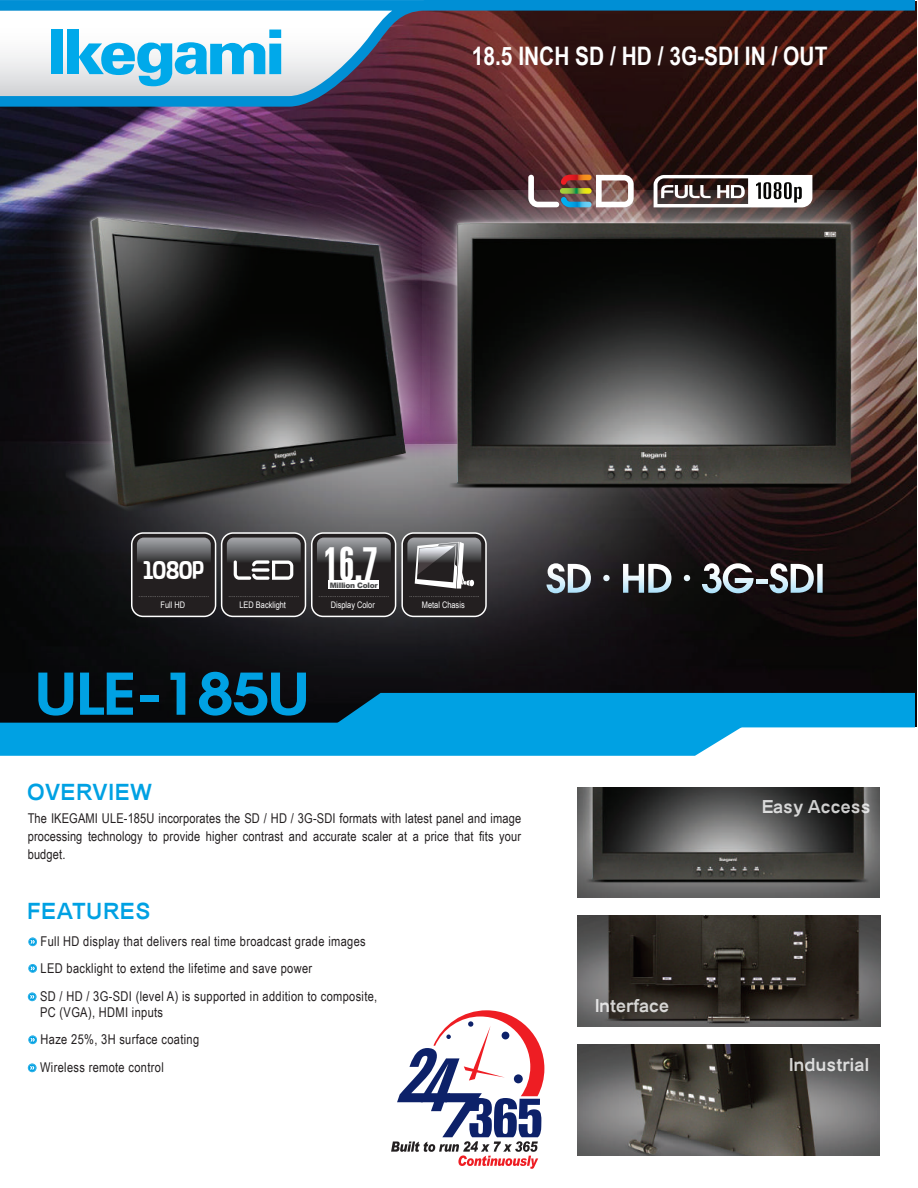
<style>
.page{position:relative;width:918px;height:1188px;background:#fff}
.page>*{position:absolute;margin:0;border:0;box-sizing:border-box;transform-origin:0 0}
.t1{font:600 57px "Avant Garde";letter-spacing:-.025em;color:#00a1e3;scale:1.16 1}
.t2{font:45px "Swiss 924 BT Regular B";color:#fff}
.t3{font:700 25.5px "Arial Narrow";color:#fff}
.t4{font:700 23.1px "Univia Pro";letter-spacing:-.05em;color:#fff;scale:.91 1}
.t5{font:700 22.5px "Catriel";letter-spacing:.025em;color:#00a1e3}
.t6{font:700 18px "Catriel";color:#fff}
.t7{font:13.5px/18px "Arial Narrow";letter-spacing:.025em;color:#231f20;text-align:justify}
.t8{font:9px "Arial Narrow";color:#fff}
.t9{font:900 7.5px "Arial";letter-spacing:-.035em;color:#4b4c4d}
.t10{font:5.4px "Gulim";color:#fff}
</style>
<div class="page">
<img style="left:577px;top:1044px;width:303px;height:111px">
<img style="left:578px;top:915px;width:302px;height:111px">
<img style="left:578px;top:788px;width:302px;height:110px">
<img style="left:0;top:1px;width:917px;height:726px">
<img style="left:429px;top:190px;width:458px;height:310px">
<img style="left:51px;top:152px;width:378px;height:378px">
<svg style="left:0;top:693px;width:915px;height:63px;background:#1b8ebd"></svg>
<svg style="left:28px;top:937px;width:9px;height:9px"></svg>
<svg style="left:28px;top:964px;width:9px;height:9px"></svg>
<svg style="left:28px;top:1035px;width:9px;height:9px"></svg>
<svg style="left:28px;top:992px;width:9px;height:9px"></svg>
<svg style="left:28px;top:1063px;width:9px;height:9px"></svg>
<svg style="left:391px;top:1010px;width:153px;height:159px"></svg>
<svg style="left:654px;top:175px;width:158px;height:32px"></svg>
<svg style="left:528px;top:175px;width:106px;height:32px"></svg>
<svg style="left:560px;top:188px;width:32px;height:6px"></svg>
<svg style="left:546px;top:563px;width:45px;height:30px"></svg>
<svg style="left:603px;top:575px;width:7px;height:6px"></svg>
<svg style="left:623px;top:564px;width:48px;height:29px"></svg>
<svg style="left:684px;top:575px;width:6px;height:6px"></svg>
<svg style="left:702px;top:563px;width:121px;height:30px;background:#6f7378"></svg>
<svg style="left:0;top:0;width:915px;height:107px;background:#362c37"></svg>
<svg style="left:131px;top:532px;width:356px;height:85px;background:#504e4f"></svg>
<svg style="left:0;top:9px;width:397px;height:96px"></svg>
<h3 class="t3" style="left:472px;top:37px;width:357px">18.5 INCH SD / HD / 3G-SDI IN / OUT</h3>
<h3 class="t4" style="left:143px;top:552px;width:69px">1080p</h3>
<p class="t10" style="left:139px;top:593px;width:72px">.......................................</p>
<p class="t8" style="left:160px;top:598px;width:26px">Full HD</p>
<p class="t10" style="left:229px;top:593px;width:72px">.......................................</p>
<p class="t8" style="left:239px;top:598px;width:48px">LED Backlight</p>
<h2 class="t2" style="left:324px;top:537px;width:56px">16.7</h2>
<p class="t9" style="left:330px;top:579px;width:50px">Million Color</p>
<p class="t10" style="left:319px;top:593px;width:72px">.......................................</p>
<p class="t8" style="left:331px;top:598px;width:46px">Display Color</p>
<p class="t10" style="left:409px;top:593px;width:72px">.......................................</p>
<p class="t8" style="left:422px;top:598px;width:44px">Metal Chasis</p>
<h1 class="t1" style="left:35px;top:656px;width:238px">ULE-185U</h1>
<h3 class="t5" style="left:27px;top:778px;width:126px">OVERVIEW</h3>
<p class="t7" style="left:28px;top:809px;width:495px">The IKEGAMI ULE-185U incorporates the SD / HD / 3G-SDI formats with latest panel and image processing technology to provide higher contrast and accurate scaler at a price that fits your budget.</p>
<h3 class="t5" style="left:27px;top:898px;width:125px">FEATURES</h3>
<p class="t7" style="left:41px;top:932px;width:327px">Full HD display that delivers real time broadcast grade images</p>
<p class="t7" style="left:41px;top:958px;width:273px">LED backlight to extend the lifetime and save power</p>
<p class="t7" style="left:40px;top:988px;width:339px;line-height:16.2px">SD / HD / 3G-SDI (level A) is supported in addition to composite,<br>PC (VGA), HDMI inputs</p>
<p class="t7" style="left:41px;top:1030px;width:160px">Haze 25%, 3H surface coating</p>
<p class="t7" style="left:40px;top:1058px;width:125px">Wireless remote control</p>
<h3 class="t6" style="left:594px;top:995px;width:77px">Interface</h3>
<h3 class="t6" style="left:761px;top:796px;width:111px">Easy Access</h3>
<h3 class="t6" style="left:788px;top:1055px;width:83px">Industrial</h3>
</div>
